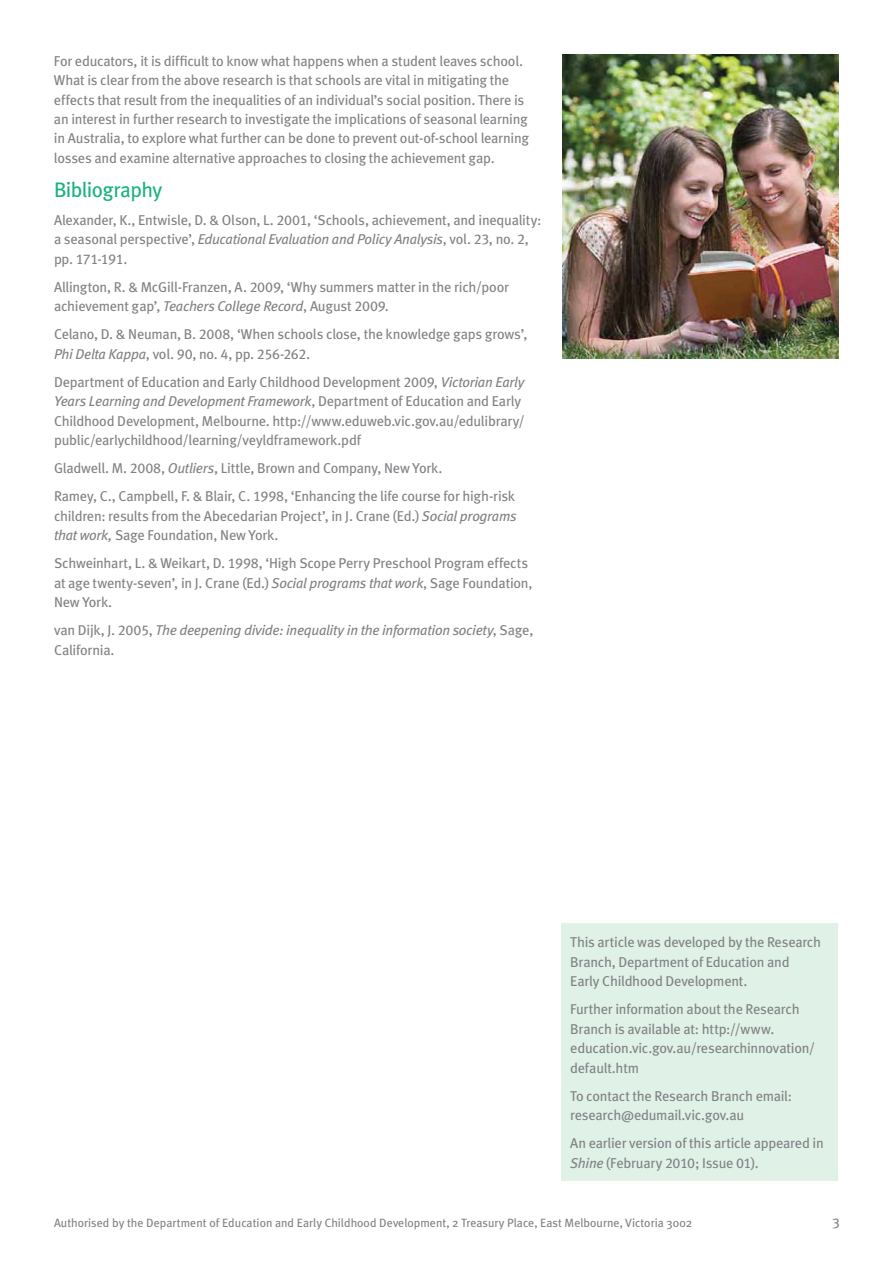
<style>
.page{position:relative;width:893px;height:1263px;background:#fff}
.page>*{position:absolute;margin:0;border:0;box-sizing:border-box;transform-origin:0 0}
.t1{font:21px "Meta Book LF";letter-spacing:-.03em;color:#19b27d}
.t2{font:14.25px/19.5px "Meta Book LF";letter-spacing:-.015em;color:#808285}
.t3{font:italic 14.25px/19.5px "Meta Book LF";letter-spacing:-.02em;color:#808285}
.t4{font:12px "Meta Plus";color:#808285}
.s1{font-style:italic}
.s2{font-style:normal}
</style>
<div class="page">
<img style="left:563px;top:54px;width:276px;height:305px">
<div style="left:562px;top:923px;width:276px;height:258px;background:#e0f1e7"></div>
<p class="t2" style="left:54px;top:50px;width:477px">For educators, it is difficult to know what happens when a student leaves school.<br>What is clear from the above research is that schools are vital in mitigating the effects that result from the inequalities of an individual’s social position. There is an interest in further research to investigate the implications of seasonal learning in Australia, to explore what further can be done to prevent out-of-school learning losses and examine alternative approaches to closing the achievement gap.</p>
<h1 class="t1" style="left:54px;top:176px;width:110px">Bibliography</h1>
<p class="t2" style="left:54px;top:210px;width:489px">Alexander, K., Entwisle, D. &amp; Olson, L. 2001, ‘Schools, achievement, and inequality: a seasonal perspective’, <span class="s1">Educational Evaluation and Policy Analysis</span>, vol. 23, no. 2, pp. 171-191.</p>
<p class="t2" style="left:54px;top:277px;width:456px">Allington, R. &amp; McGill-Franzen, A. 2009, ‘Why summers matter in the rich/poor achievement gap’, <span class="s1">Teachers College Record</span>, August 2009.</p>
<p class="t2" style="left:54px;top:324px;width:475px">Celano, D. &amp; Neuman, B. 2008, ‘When schools close, the knowledge gaps grows’,<br><span class="s1">Phi Delta Kappa</span>, vol. 90, no. 4, pp. 256-262.</p>
<p class="t2" style="left:54px;top:372px;width:472px">Department of Education and Early Childhood Development 2009, <span class="s1">Victorian Early Years Learning and Development Framework</span>, Department of Education and Early Childhood Development, Melbourne. http://www.eduweb.vic.gov.au/edulibrary/ public/earlychildhood/learning/veyldframework.pdf</p>
<p class="t2" style="left:54px;top:454px;width:463px;line-height:28px">Gladwell. M. 2008, <span class="s1">Outliers</span>, Little, Brown and Company, New York.<br>Ramey, C., Campbell, F. &amp; Blair, C. 1998, ‘Enhancing the life course for high-risk</p>
<p class="t2" style="left:54px;top:506px;width:464px">children: results from the Abecedarian Project’, in J. Crane (Ed.) <span class="s1">Social programs that work,</span> Sage Foundation, New York.</p>
<p class="t2" style="left:54px;top:553px;width:480px">Schweinhart, L. &amp; Weikart, D. 1998, ‘High Scope Perry Preschool Program effects at age twenty-seven’, in J. Crane (Ed.) <span class="s1">Social programs that work</span>, Sage Foundation,<br>New York.</p>
<p class="t3" style="left:54px;top:620px;width:481px"><span class="s2">van Dijk, J. 2005,</span> The deepening divide: inequality in the information society<span class="s2">, Sage,<br>California.</span></p>
<p class="t2" style="left:570px;top:932px;width:252px">This article was developed by the Research<br>Branch, Department of Education and<br>Early Childhood Development.</p>
<p class="t2" style="left:570px;top:999px;width:247px">Further information about the Research Branch is available at: http://www. education.vic.gov.au/researchinnovation/ default.htm</p>
<p class="t2" style="left:570px;top:1086px;width:223px">To contact the Research Branch email: research@edumail.vic.gov.au</p>
<p class="t2" style="left:570px;top:1133px;width:255px">An earlier version of this article appeared in<br><span class="s1">Shine</span> (February 2010; Issue 01).</p>
<p class="t4" style="left:54px;top:1216px;width:640px">Authorised by the Department of Education and Early Childhood Development, 2 Treasury Place, East Melbourne, Victoria 3002</p>
<p class="t2" style="left:832px;top:1213px;width:9px">3</p>
</div>
